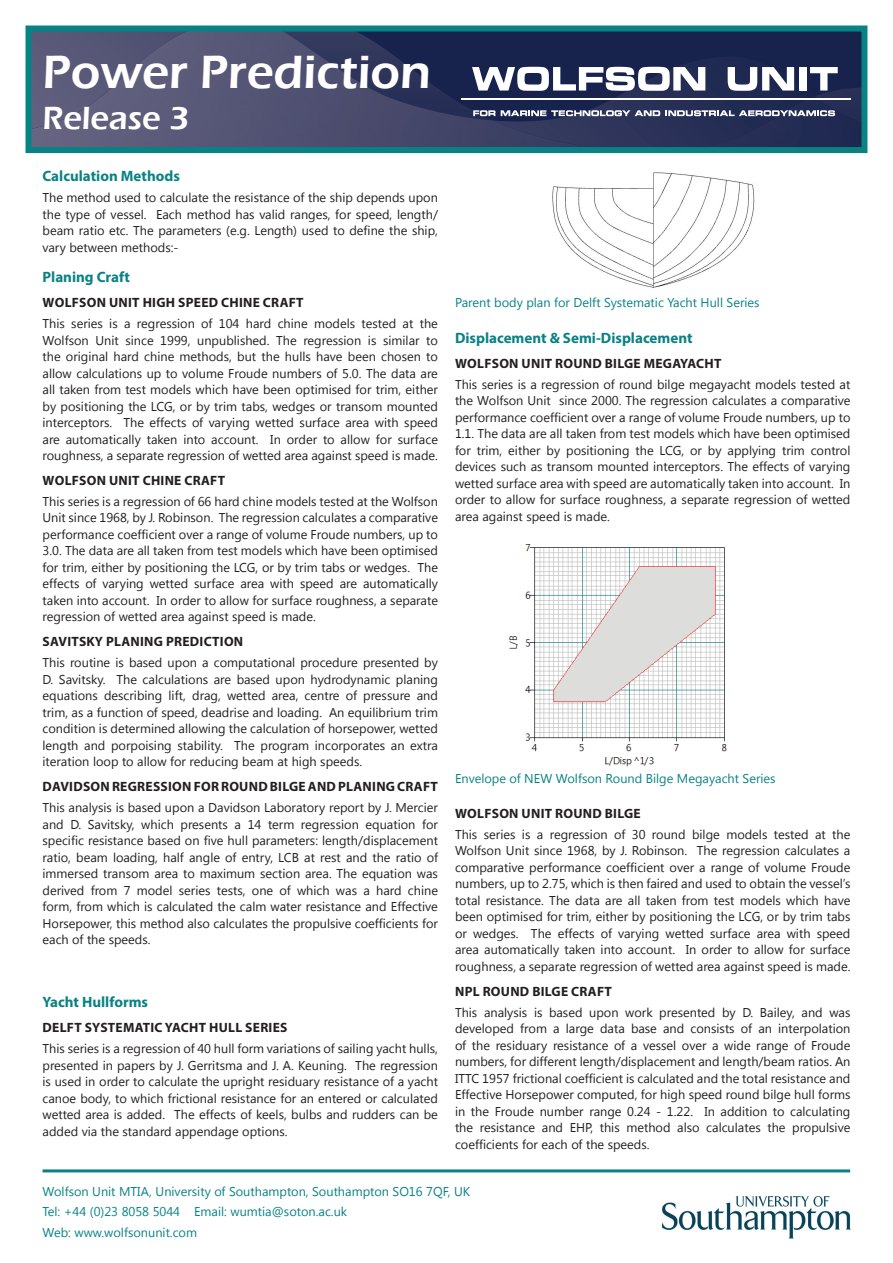
<style>
.page{position:relative;width:893px;height:1263px;background:#fff}
.page>*{position:absolute;margin:0;border:0;box-sizing:border-box;transform-origin:0 0}
.t1{font:600 48px "Eras ITC";color:#fff}
.t2{font:600 33px "Eras ITC";color:#fff}
.t3{font:700 15px "Myriad Pro";color:#098284}
.t4{font:700 13.5px "Myriad Pro";letter-spacing:.02em;color:#231f20}
.t5{font:12.75px/16.5px "Segoe UI";color:#231f20;text-align:justify}
.t6{font:12.75px/20.7px "Segoe UI";color:#098284}
</style>
<div class="page">
<img style="left:662px;top:1197px;width:188px;height:41px">
<hr style="left:43px;top:1169px;width:807px;height:3px;background:#098284">
<img style="left:33px;top:33px;width:827px;height:113px">
<div style="left:26px;top:26px;width:841px;height:127px;border:6px solid #098284"></div>
<svg style="left:472px;top:67px;width:233px;height:24px"></svg>
<svg style="left:728px;top:67px;width:66px;height:24px"></svg>
<div style="left:799px;top:67px;width:7px;height:24px;background:#fff"></div>
<svg style="left:810px;top:67px;width:28px;height:24px"></svg>
<svg style="left:473px;top:110px;width:362px;height:6px"></svg>
<hr style="left:461px;top:98px;width:389px;height:1px;background:#fff">
<img style="left:552px;top:172px;width:203px;height:116px">
<img style="left:509px;top:544px;width:218px;height:223px">
<h1 class="t1" style="left:43px;top:45px;width:390px">Power Prediction</h1>
<h2 class="t2" style="left:43px;top:99px;width:148px">Release 3</h2>
<p class="t3" style="left:43px;top:166px;width:139px">CALCULATION METHODS</p>
<p class="t5" style="left:43px;top:189px;width:397px">The method used to calculate the resistance of the ship depends upon the type of vessel. Each method has valid ranges, for speed, length/ beam ratio etc. The parameters (e.g. Length) used to define the ship, vary between methods:-</p>
<p class="t3" style="left:43px;top:268px;width:89px">PLANING CRAFT</p>
<p class="t4" style="left:43px;top:294px;width:262px">WOLFSON UNIT HIGH SPEED CHINE CRAFT</p>
<p class="t5" style="left:43px;top:315px;width:397px">This series is a regression of 104 hard chine models tested at the Wolfson Unit since 1999, unpublished. The regression is similar to the original hard chine methods, but the hulls have been chosen to allow calculations up to volume Froude numbers of 5.0. The data are all taken from test models which have been optimised for trim, either by positioning the LCG, or by trim tabs, wedges or transom mounted interceptors. The effects of varying wetted surface area with speed are automatically taken into account. In order to allow for surface roughness, a separate regression of wetted area against speed is made.</p>
<p class="t4" style="left:43px;top:472px;width:184px">WOLFSON UNIT CHINE CRAFT</p>
<p class="t5" style="left:43px;top:493px;width:397px">This series is a regression of 66 hard chine models tested at the Wolfson Unit since 1968, by J. Robinson. The regression calculates a comparative performance coefficient over a range of volume Froude numbers, up to 3.0. The data are all taken from test models which have been optimised for trim, either by positioning the LCG, or by trim tabs or wedges. The effects of varying wetted surface area with speed are automatically taken into account. In order to allow for surface roughness, a separate regression of wetted area against speed is made.</p>
<p class="t4" style="left:43px;top:633px;width:202px">SAVITSKY PLANING PREDICTION</p>
<p class="t5" style="left:43px;top:654px;width:397px">This routine is based upon a computational procedure presented by D. Savitsky. The calculations are based upon hydrodynamic planing equations describing lift, drag, wetted area, centre of pressure and trim, as a function of speed, deadrise and loading. An equilibrium trim condition is determined allowing the calculation of horsepower, wetted length and porpoising stability. The program incorporates an extra iteration loop to allow for reducing beam at high speeds.</p>
<p class="t4" style="left:43px;top:778px;width:397px">DAVIDSON REGRESSION FOR ROU ND BILGE AND PLANING CRAFT</p>
<p class="t5" style="left:43px;top:799px;width:397px">This analysis is based upon a Davidson Laboratory report by J. Mercier and D. Savitsky, which presents a 14 term regression equation for specific resistance based on five hull parameters: length/displacement ratio, beam loading, half angle of entry, LCB at rest and the ratio of immersed transom area to maximum section area. The equation was derived from 7 model series tests, one of which was a hard chine form, from which is calculated the calm water resistance and Effective Horsepower, this method also calculates the propulsive coefficients for each of the speeds.</p>
<p class="t3" style="left:43px;top:992px;width:107px">YACHT HULLFORMS</p>
<p class="t4" style="left:43px;top:1019px;width:245px">DELFT SYSTEMATIC YACHT HULL SERIES</p>
<p class="t5" style="left:43px;top:1040px;width:397px">This series is a regression of 40 hull form variations of sailing yacht hulls, presented in papers by J. Gerritsma and J. A. Keuning. The regression is used in order to calculate the upright residuary resistance of a yacht canoe body, to which frictional resistance for an entered or calculated wetted area is added. The effects of keels, bulbs and rudders can be added via the standard appendage options.</p>
<p class="t6" style="left:455px;top:291px;width:306px">Parent body plan for Delft Systematic Yacht Hull Series</p>
<p class="t3" style="left:455px;top:328px;width:239px">DISPLACEMENT &amp; SEMI-DISPLACEMENT</p>
<p class="t4" style="left:455px;top:355px;width:110px">WOLFSON UNIT ROU</p>
<p class="t4" style="left:583px;top:355px;width:123px">ND BILGE MEGAYACHT</p>
<p class="t5" style="left:455px;top:375px;width:397px">This series is a regression of round bilge megayacht models tested at the Wolfson Unit since 2000. The regression calculates a comparative performance coefficient over a range of volume Froude numbers, up to 1.1. The data are all taken from test models which have been optimised for trim, either by positioning the LCG, or by applying trim control devices such as transom mounted interceptors. The effects of varying wetted surface area with speed are automatically taken into account. In order to allow for surface roughness, a separate regression of wetted area against speed is made.</p>
<p class="t6" style="left:455px;top:768px;width:322px">Envelope of NEW Wolfson Round Bilge Megayacht Series</p>
<p class="t4" style="left:455px;top:805px;width:187px">WOLFSON UNIT ROU ND BILGE</p>
<p class="t5" style="left:455px;top:825px;width:397px">This series is a regression of 30 round bilge models tested at the Wolfson Unit since 1968, by J. Robinson. The regression calculates a comparative performance coefficient over a range of volume Froude numbers, up to 2.75, which is then faired and used to obtain the vessel’s total resistance. The data are all taken from test models which have been optimised for trim, either by positioning the LCG, or by trim tabs or wedges. The effects of varying wetted surface area with speed area automatically taken into account. In order to allow for surface roughness, a separate regression of wetted area against speed is made.</p>
<p class="t4" style="left:455px;top:982px;width:158px">NPL ROU ND BILGE CRAFT</p>
<p class="t5" style="left:455px;top:1003px;width:397px">This analysis is based upon work presented by D. Bailey, and was developed from a large data base and consists of an interpolation of the residuary resistance of a vessel over a wide range of Froude numbers, for different length/displacement and length/beam ratios. An ITTC 1957 frictional coefficient is calculated and the total resistance and Effective Horsepower computed, for high speed round bilge hull forms in the Froude number range 0.24 - 1.22. In addition to calculating the resistance and EHP, this method also calculates the propulsive coefficients for each of the speeds.</p>
<p class="t6" style="left:43px;top:1180px;width:429px">Wolfson Unit MTIA, University of Southampton, Southampton SO16 7QF, UK<br>Tel: +44 (0)23 8058 5044 Email: wumtia@soton.ac.uk<br>Web: www.wolfsonunit.com</p>
</div>
